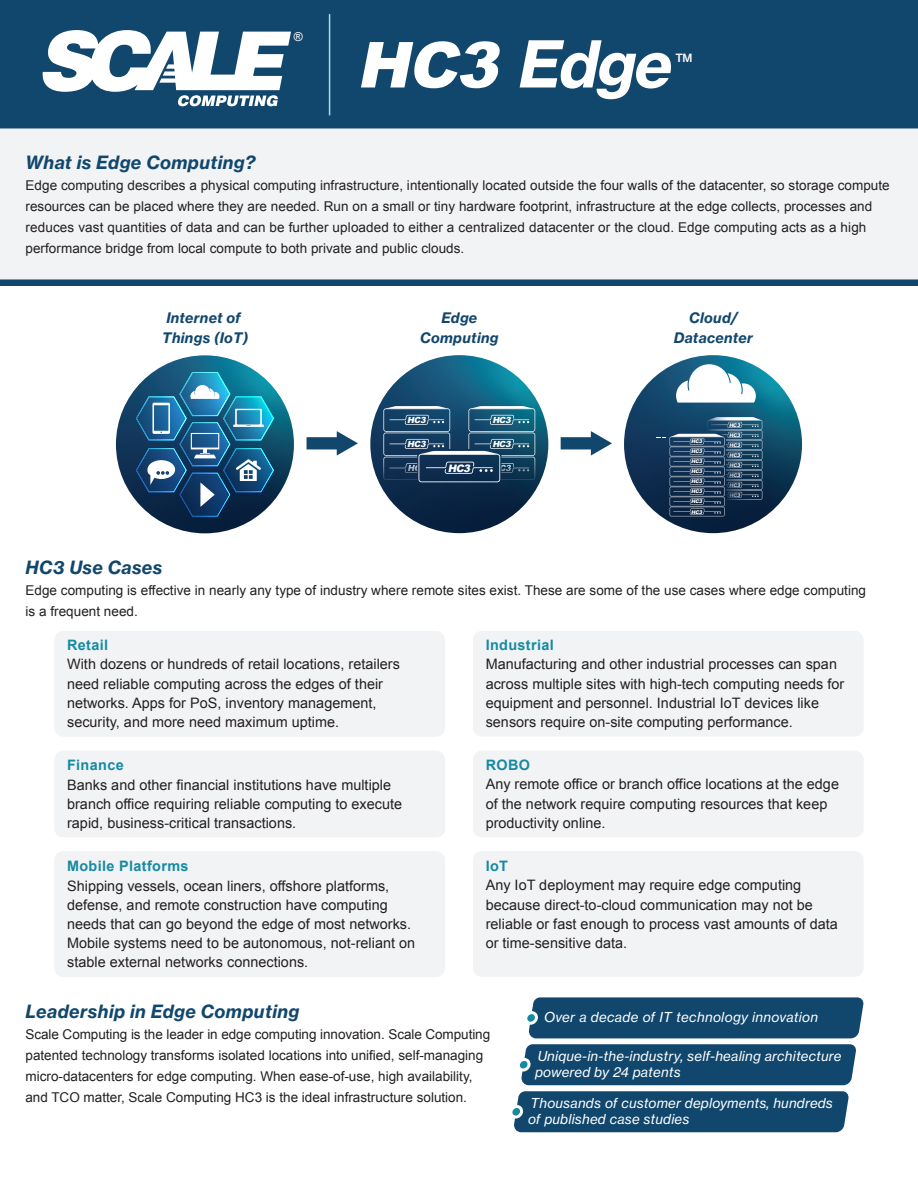
<style>
.page{position:relative;width:918px;height:1188px;background:#fff}
.page>*{position:absolute;margin:0;border:0;box-sizing:border-box;transform-origin:0 0}
.t1{font:italic 63.45px "N Haas Grotesk TX Std 75 Bd";color:#fff}
.t2{font:18px "N Haas Grotesk TX Std 76 Bd It";letter-spacing:.025em;color:#12476d}
.t3{font:14.4px/19.2px "Arial";color:#231f20}
.t4{font:700 14.4px "Arial";letter-spacing:.025em;color:#158aa2}
.t5{font:14.25px/19.6px "N Haas Grotesk TX Std 76 Bd It";letter-spacing:.025em;color:#12476d;text-align:center}
.t6{font:13.5px/21px "Arial";letter-spacing:.005em;color:#231f20}
.t7{font:13.5px/16.2px "N Haas Grotesk TX Std 56 It";letter-spacing:.015em;color:#fff}
.t8{font:12.15px "Arial";color:#fff}
.t9{font:11.25px "N Haas Grotesk TX Std 65 Md";color:#fff}
.t10{font:italic 900 10.35px "Arial";color:#fff}
.t11{font:italic 900 8.4px "Arial";color:#fff}
.t12{font:italic 900 5.1px "Arial";color:#fff}
.s1{font-family:"Arial";font-weight:900}
</style>
<div class="page">
<div style="left:0;top:0;width:918px;height:286px;background:#12476d"></div>
<hr style="left:329px;top:14px;width:1px;height:101px;background:#aedaea">
<svg style="left:42px;top:30px;width:249px;height:76px"></svg>
<div style="left:0;top:128px;width:918px;height:151px;background:#f2f3f4"></div>
<svg style="left:370px;top:355px;width:178px;height:178px;background:#104565"></svg>
<svg style="left:383px;top:406px;width:152px;height:76px;background:#305774"></svg>
<svg style="left:116px;top:355px;width:178px;height:178px;background:#114766"></svg>
<img style="left:136px;top:372px;width:138px;height:145px">
<svg style="left:624px;top:355px;width:178px;height:178px;background:#104565"></svg>
<svg style="left:676px;top:364px;width:80px;height:39px"></svg>
<svg style="left:670px;top:417px;width:92px;height:99px;background:#304e6b"></svg>
<div style="left:307px;top:437px;width:33px;height:12px;background:#12476d"></div>
<svg style="left:337px;top:431px;width:21px;height:25px"></svg>
<div style="left:561px;top:437px;width:33px;height:12px;background:#12476d"></div>
<svg style="left:591px;top:431px;width:21px;height:25px"></svg>
<div style="left:54px;top:631px;width:391px;height:106px;background:#f2f3f4;border-radius:9px"></div>
<div style="left:54px;top:751px;width:391px;height:86px;background:#f2f3f4;border-radius:9px"></div>
<div style="left:54px;top:851px;width:391px;height:126px;background:#f2f3f4;border-radius:9px"></div>
<div style="left:473px;top:631px;width:391px;height:106px;background:#f2f3f4;border-radius:9px"></div>
<div style="left:473px;top:751px;width:391px;height:86px;background:#f2f3f4;border-radius:9px"></div>
<div style="left:473px;top:851px;width:391px;height:126px;background:#f2f3f4;border-radius:9px"></div>
<div style="left:512px;top:1091px;width:337px;height:41px;background:#12476d"></div>
<div style="left:519px;top:1044px;width:337px;height:41px;background:#12476d"></div>
<div style="left:527px;top:997px;width:337px;height:41px;background:#12476d"></div>
<p class="t8" style="left:294px;top:29px;width:10px">®</p>
<h1 class="t1" style="left:356px;top:24px;width:330px"><span class="s1">HC3</span> Edge</h1>
<p class="t9" style="left:675px;top:51px;width:19px">TM</p>
<p class="t2" style="left:26px;top:151px;width:231px">What is Edge Computing?</p>
<p class="t6" style="left:26px;top:175px;width:866px">Edge computing describes a physical computing infrastructure, intentionally located outside the four walls of the datacenter, so storage compute resources can be placed where they are needed. Run on a small or tiny hardware footprint, infrastructure at the edge collects, processes and reduces vast quantities of data and can be further uploaded to either a centralized datacenter or the cloud. Edge computing acts as a high performance bridge from local compute to both private and public clouds.</p>
<p class="t5" style="left:162px;top:308px;width:88px;text-align:left">Internet of<br>Things (IoT)</p>
<p class="t5" style="left:420px;top:308px;width:80px">Edge<br>Computing</p>
<p class="t5" style="left:674px;top:308px;width:81px">Cloud/<br>Datacenter</p>
<p class="t11" style="left:407px;top:414px;width:22px">HC3</p>
<p class="t11" style="left:407px;top:438px;width:22px">HC3</p>
<p class="t10" style="left:448px;top:460px;width:27px">HC3</p>
<p class="t11" style="left:492px;top:414px;width:22px">HC3</p>
<p class="t11" style="left:492px;top:438px;width:22px">HC3</p>
<p class="t12" style="left:691px;top:438px;width:14px">HC3</p>
<p class="t12" style="left:691px;top:448px;width:14px">HC3</p>
<p class="t12" style="left:691px;top:478px;width:14px">HC3</p>
<p class="t12" style="left:691px;top:458px;width:14px">HC3</p>
<p class="t12" style="left:691px;top:468px;width:14px">HC3</p>
<p class="t12" style="left:691px;top:488px;width:14px">HC3</p>
<p class="t12" style="left:691px;top:508px;width:14px">HC3</p>
<p class="t12" style="left:691px;top:498px;width:14px">HC3</p>
<p class="t12" style="left:729px;top:421px;width:14px">HC3</p>
<p class="t12" style="left:729px;top:431px;width:14px">HC3</p>
<p class="t12" style="left:729px;top:461px;width:14px">HC3</p>
<p class="t12" style="left:729px;top:441px;width:14px">HC3</p>
<p class="t12" style="left:729px;top:451px;width:14px">HC3</p>
<p class="t12" style="left:729px;top:471px;width:14px">HC3</p>
<p class="t12" style="left:729px;top:491px;width:14px">HC3</p>
<p class="t12" style="left:729px;top:481px;width:14px">HC3</p>
<p class="t2" style="left:26px;top:557px;width:138px">HC3 Use Cases</p>
<p class="t6" style="left:26px;top:580px;width:842px">Edge computing is effective in nearly any type of industry where remote sites exist. These are some of the use cases where edge computing is a frequent need.</p>
<p class="t4" style="left:67px;top:636px;width:43px">Retail</p>
<p class="t3" style="left:67px;top:655px;width:334px">With dozens or hundreds of retail locations, retailers need reliable computing across the edges of their networks. Apps for PoS, inventory management, security, and more need maximum uptime.</p>
<p class="t4" style="left:67px;top:756px;width:58px">Finance</p>
<p class="t3" style="left:67px;top:775px;width:337px">Banks and other financial institutions have multiple branch office requiring reliable computing to execute rapid, business-critical transactions.</p>
<p class="t4" style="left:67px;top:857px;width:123px">Mobile Platforms</p>
<p class="t3" style="left:67px;top:876px;width:350px">Shipping vessels, ocean liners, offshore platforms, defense, and remote construction have computing needs that can go beyond the edge of most networks.<br>Mobile systems need to be autonomous, not-reliant on stable external networks connections.</p>
<p class="t4" style="left:486px;top:636px;width:70px">Industrial</p>
<p class="t3" style="left:486px;top:655px;width:360px">Manufacturing and other industrial processes can span across multiple sites with high-tech computing needs for equipment and personnel. Industrial IoT devices like sensors require on-site computing performance.</p>
<p class="t4" style="left:486px;top:756px;width:46px">ROBO</p>
<p class="t3" style="left:486px;top:775px;width:355px">Any remote office or branch office locations at the edge of the network require computing resources that keep productivity online.</p>
<p class="t4" style="left:486px;top:857px;width:24px">IoT</p>
<p class="t3" style="left:486px;top:876px;width:354px">Any IoT deployment may require edge computing because direct-to-cloud communication may not be reliable or fast enough to process vast amounts of data or time-sensitive data.</p>
<p class="t2" style="left:26px;top:1001px;width:275px">Leadership in Edge Computing</p>
<p class="t6" style="left:26px;top:1024px;width:466px">Scale Computing is the leader in edge computing innovation. Scale Computing patented technology transforms isolated locations into unified, self-managing micro-datacenters for edge computing. When ease-of-use, high availability, and TCO matter, Scale Computing HC3 is the ideal infrastructure solution.</p>
<p class="t7" style="left:544px;top:1009px;width:276px">Over a decade of IT technology innovation</p>
<p class="t7" style="left:535px;top:1048px;width:308px">Unique-in-the-industry, self-healing architecture powered by 24 patents</p>
<p class="t7" style="left:528px;top:1095px;width:306px">Thousands of customer deployments, hundreds of published case studies</p>
</div>
